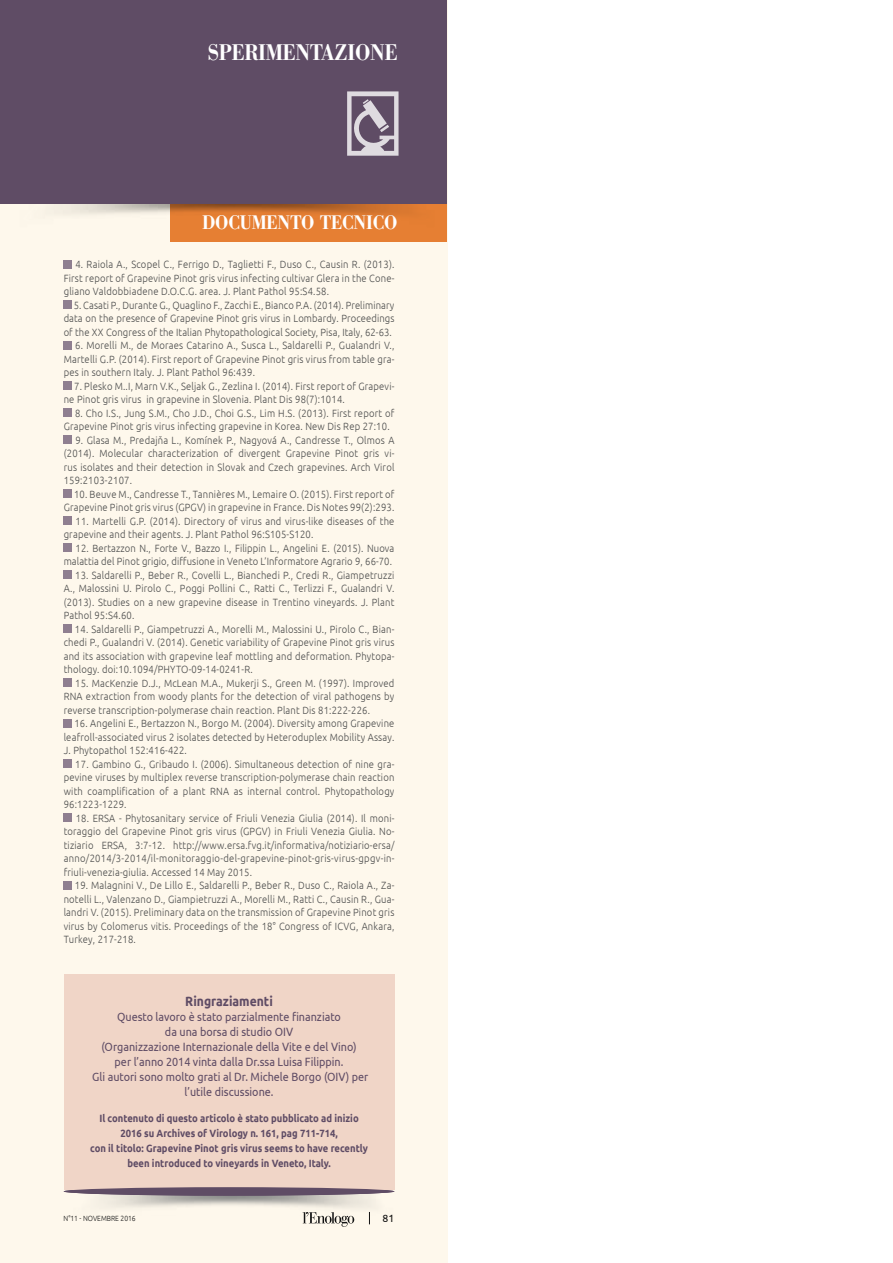
<style>
.page{position:relative;width:893px;height:1263px;background:#fff}
.page>*{position:absolute;margin:0;border:0;box-sizing:border-box;transform-origin:0 0}
.t1{font:500 22.5px "AT Our Bodoni";letter-spacing:-.01em;color:#fff;scale:.9 1}
.t2{font:500 19.5px "AT Our Bodoni";letter-spacing:-.01em;color:#fff;scale:.9 1}
.t3{font:700 13.5px "Ubuntu";color:#5f4c65;scale:.9 1}
.t4{font:12px/15px "Ubuntu";color:#5f4c65;text-align:center;scale:.9 1}
.t5{font:300 10.5px/13.5px "Ubuntu";letter-spacing:.02em;color:#4a4b4b;text-align:justify;scale:.9 1}
.t6{font:700 10.5px/15px "Ubuntu";color:#5f4c65;text-align:center;scale:.9 1}
.t7{font:10.5px "Ubuntu";color:#121212}
.t8{font:300 7.5px "Ubuntu";color:#121212;scale:.9 1}
</style>
<div class="page">
<div style="left:0;top:0;width:447px;height:1263px;background:#fef8ec"></div>
<svg style="left:170px;top:204px;width:276px;height:38px;background:#dc7930"></svg>
<div style="left:0;top:0;width:446px;height:204px;background:#5f4c65"></div>
<svg style="left:347px;top:91px;width:52px;height:65px"></svg>
<svg style="left:303px;top:1212px;width:51px;height:15px"></svg>
<svg style="left:369px;top:1212px;width:1px;height:12px"></svg>
<div style="left:64px;top:260px;width:8px;height:8px;background:#8f7f90"></div>
<div style="left:64px;top:301px;width:8px;height:8px;background:#8f7f90"></div>
<div style="left:64px;top:341px;width:8px;height:8px;background:#8f7f90"></div>
<div style="left:64px;top:382px;width:8px;height:8px;background:#8f7f90"></div>
<div style="left:64px;top:409px;width:8px;height:8px;background:#8f7f90"></div>
<div style="left:64px;top:436px;width:8px;height:8px;background:#8f7f90"></div>
<div style="left:64px;top:490px;width:8px;height:8px;background:#8f7f90"></div>
<div style="left:64px;top:517px;width:8px;height:8px;background:#8f7f90"></div>
<div style="left:64px;top:544px;width:8px;height:8px;background:#8f7f90"></div>
<div style="left:64px;top:571px;width:8px;height:8px;background:#8f7f90"></div>
<div style="left:64px;top:625px;width:8px;height:8px;background:#8f7f90"></div>
<div style="left:64px;top:679px;width:8px;height:8px;background:#8f7f90"></div>
<div style="left:64px;top:719px;width:8px;height:8px;background:#8f7f90"></div>
<div style="left:64px;top:760px;width:8px;height:8px;background:#8f7f90"></div>
<div style="left:64px;top:814px;width:8px;height:8px;background:#8f7f90"></div>
<div style="left:64px;top:881px;width:8px;height:8px;background:#8f7f90"></div>
<div style="left:64px;top:974px;width:330px;height:216px;background:#f0d5c7"></div>
<div style="left:64px;top:1187px;width:330px;height:9px;background:#5f4c65;border-radius:50%"></div>
<h1 class="t1" style="left:208px;top:38px;width:213px">SPERIMENTAZIONE</h1>
<h2 class="t2" style="left:202px;top:211px;width:219px">DOCUMENTO TECNICO</h2>
<p class="t5" style="left:64px;top:258px;width:369px;text-indent:12px">4. Raiola A., Scopel C., Ferrigo D., Taglietti F., Duso C., Causin R. (2013).<br>First report of Grapevine Pinot gris virus infecting cultivar Glera in the Cone&shy;gliano Valdobbiadene D.O.C.G. area. J. Plant Pathol 95:S4.58.</p>
<p class="t5" style="left:64px;top:298px;width:369px;text-indent:10px">5. Casati P., Durante G., Quaglino F., Zacchi E., Bianco P.A. (2014). Preliminary data on the presence of Grapevine Pinot gris virus in Lombardy. Proceedings of the XX Congress of the Italian Phytopathological Society, Pisa, Italy, 62-63.</p>
<p class="t5" style="left:64px;top:339px;width:369px;text-indent:12px">6. Morelli M., de Moraes Catarino A., Susca L., Saldarelli P., Gualandri V., Martelli G.P. (2014). First report of Grapevine Pinot gris virus from table gra&shy;pes in southern Italy. J. Plant Pathol 96:439.</p>
<p class="t5" style="left:64px;top:379px;width:369px;text-indent:10px">7. Plesko M..I, Marn V.K., Seljak G., Zezlina I. (2014). First report of Grapevi&shy;ne Pinot gris virus in grapevine in Slovenia. Plant Dis 98(7):1014.</p>
<p class="t5" style="left:64px;top:406px;width:369px;text-indent:11px">8. Cho I.S., Jung S.M., Cho J.D., Choi G.S., Lim H.S. (2013). First report of<br>Grapevine Pinot gris virus infecting grapevine in Korea. New Dis Rep 27:10.</p>
<p class="t5" style="left:64px;top:433px;width:369px;text-indent:12px">9. Glasa M., Predajňa L., Komínek P., Nagyová A., Candresse T., Olmos A (2014). Molecular characterization of divergent Grapevine Pinot gris vi&shy;rus isolates and their detection in Slovak and Czech grapevines. Arch Virol 159:2103-2107.</p>
<p class="t5" style="left:64px;top:487px;width:369px;text-align:right">10. Beuve M., Candresse T., Tannières M., Lemaire O. (2015). First report of<br>Grapevine Pinot gris virus (GPGV) in grapevine in France. Dis Notes 99(2):293.</p>
<p class="t5" style="left:64px;top:514px;width:369px;text-indent:12px">11. Martelli G.P. (2014). Directory of virus and virus-like diseases of the grapevine and their agents. J. Plant Pathol 96:S105-S120.</p>
<p class="t5" style="left:64px;top:541px;width:369px;text-align:right">12. Bertazzon N., Forte V., Bazzo I., Filippin L., Angelini E. (2015). Nuova malattia del Pinot grigio, diffusione in Veneto L’Informatore Agrario 9, 66-70.</p>
<p class="t5" style="left:64px;top:568px;width:369px;text-indent:11px">13. Saldarelli P., Beber R., Covelli L., Bianchedi P., Credi R., Giampetruzzi A., Malossini U. Pirolo C., Poggi Pollini C., Ratti C., Terlizzi F., Gualandri V. (2013). Studies on a new grapevine disease in Trentino vineyards. J. Plant Pathol 95:S4.60.</p>
<p class="t5" style="left:64px;top:622px;width:369px;text-indent:11px">14. Saldarelli P., Giampetruzzi A., Morelli M., Malossini U., Pirolo C., Bian&shy;chedi P., Gualandri V. (2014). Genetic variability of Grapevine Pinot gris virus and its association with grapevine leaf mottling and deformation. Phytopa&shy;thology. doi:10.1094/PHYTO-09-14-0241-R.</p>
<p class="t5" style="left:64px;top:676px;width:369px;text-indent:11px">15. MacKenzie D.J., McLean M.A., Mukerji S., Green M. (1997). Improved RNA extraction from woody plants for the detection of viral pathogens by reverse transcription-polymerase chain reaction. Plant Dis 81:222-226.</p>
<p class="t5" style="left:64px;top:717px;width:369px;text-indent:11px">16. Angelini E., Bertazzon N., Borgo M. (2004). Diversity among Grapevine leafroll-associated virus 2 isolates detected by Heteroduplex Mobility Assay.<br>J. Phytopathol 152:416-422.</p>
<p class="t5" style="left:64px;top:757px;width:369px;text-indent:12px">17. Gambino G., Gribaudo I. (2006). Simultaneous detection of nine gra&shy;pevine viruses by multiplex reverse transcription-polymerase chain reaction with coamplification of a plant RNA as internal control. Phytopathology 96:1223-1229.</p>
<p class="t5" style="left:64px;top:811px;width:369px;text-indent:12px">18. ERSA - Phytosanitary service of Friuli Venezia Giulia (2014). Il moni&shy;toraggio del Grapevine Pinot gris virus (GPGV) in Friuli Venezia Giulia. No&shy;tiziario ERSA, 3:7-12. http://www.ersa.fvg.it/informativa/notiziario-ersa/ anno/2014/3-2014/il-monitoraggio-del-grapevine-pinot-gris-virus-gpgv-in&shy;friuli-venezia-giulia. Accessed 14 May 2015.</p>
<p class="t5" style="left:64px;top:879px;width:369px;text-indent:11px">19. Malagnini V., De Lillo E., Saldarelli P., Beber R., Duso C., Raiola A., Za&shy;notelli L., Valenzano D., Giampietruzzi A., Morelli M., Ratti C., Causin R., Gua&shy;landri V. (2015). Preliminary data on the transmission of Grapevine Pinot gris virus by Colomerus vitis. Proceedings of the 18° Congress of ICVG, Ankara, Turkey, 217-218.</p>
<p class="t3" style="left:185px;top:992px;width:99px">Ringraziamenti</p>
<p class="t4" style="left:92px;top:1008px;width:308px">Questo lavoro è stato parzialmente finanziato<br>da una borsa di studio OIV<br>(Organizzazione Internazionale della Vite e del Vino)<br>per l’anno 2014 vinta dalla Dr.ssa Luisa Filippin.<br>Gli autori sono molto grati al Dr. Michele Borgo (OIV) per l’utile discussione.</p>
<p class="t6" style="left:90px;top:1110px;width:310px">Il contenuto di questo articolo è stato pubblicato ad inizio 2016 su Archives of Virology n. 161, pag 711-714,<br>con il titolo: Grapevine Pinot gris virus seems to have recently been introduced to vineyards in Veneto, Italy.</p>
<p class="t8" style="left:64px;top:1214px;width:82px">N°11 - NOVEMBRE 2016</p>
<p class="t7" style="left:383px;top:1212px;width:13px">81</p>
</div>
